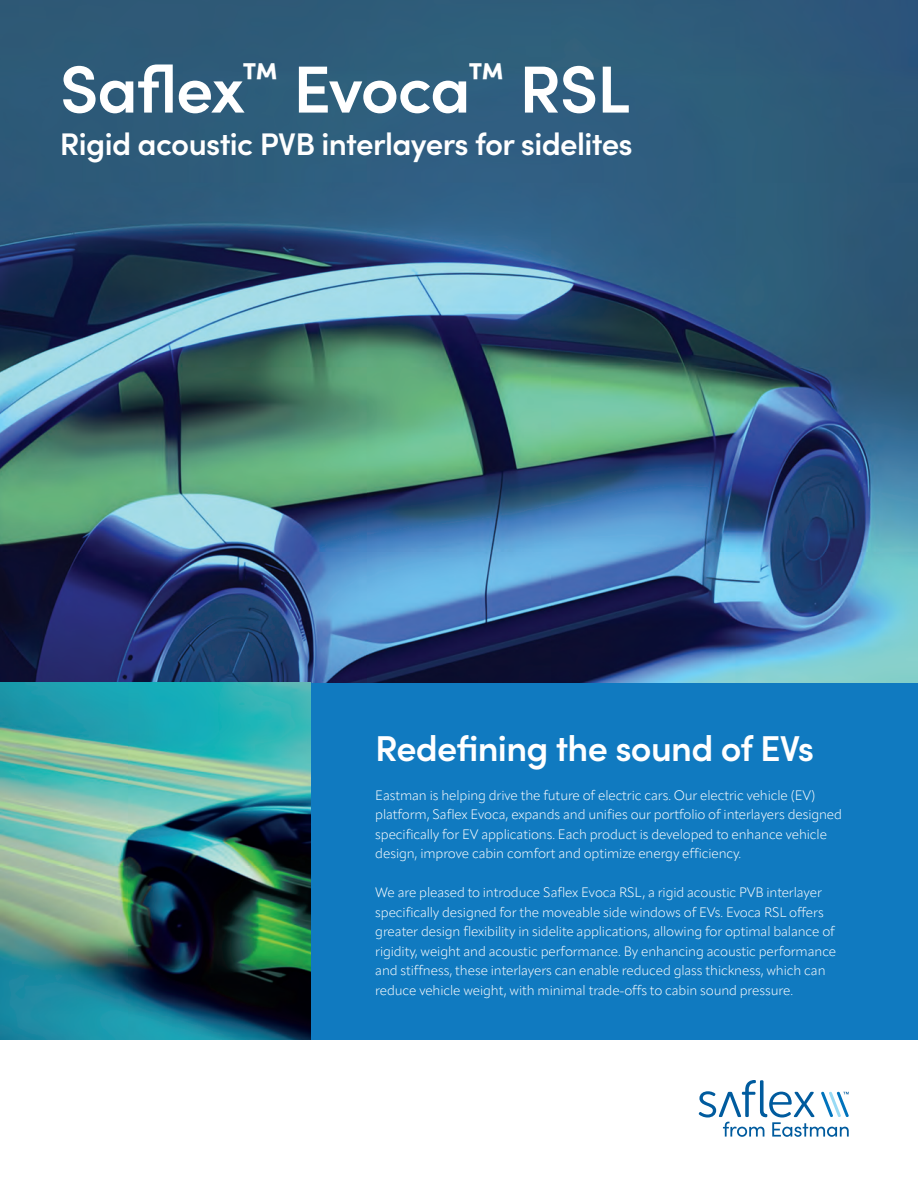
<style>
.page{position:relative;width:918px;height:1188px;background:#fff}
.page>*{position:absolute;margin:0;border:0;box-sizing:border-box;transform-origin:0 0}
.t1{font:600 66.75px "Sofia Pro";letter-spacing:-.02em;color:#fff}
.t2{font:600 36px "Sofia Pro";letter-spacing:-.02em;color:#fff}
.t3{font:600 31.35px "Sofia Pro";letter-spacing:-.02em;color:#fff}
.t4{font:300 13.5px/19.5px "Apparat";letter-spacing:-.01em;color:#fff}
</style>
<div class="page">
<img style="left:0;top:0;width:918px;height:683px">
<svg style="left:699px;top:1080px;width:150px;height:57px"></svg>
<div style="left:0;top:683px;width:918px;height:357px;background:#107ac0"></div>
<img style="left:0;top:683px;width:310px;height:357px">
<p class="t1" style="left:60px;top:39px;width:572px">Saflex<sup>™</sup> Evoca<sup>™</sup> RSL</p>
<p class="t3" style="left:60px;top:120px;width:574px">Rigid acoustic PVB interlayers for sidelites</p>
<p class="t2" style="left:375px;top:721px;width:440px">Redefining the sound of EVs</p>
<p class="t4" style="left:375px;top:785px;width:468px">Eastman is helping drive the future of electric cars. Our electric vehicle (EV) platform, Saflex Evoca, expands and unifies our portfolio of interlayers designed specifically for EV applications. Each product is developed to enhance vehicle design, improve cabin comfort and optimize energy efficiency.</p>
<p class="t4" style="left:375px;top:883px;width:463px">We are pleased to introduce Saflex Evoca RSL, a rigid acoustic PVB interlayer specifically designed for the moveable side windows of EVs. Evoca RSL offers greater design flexibility in sidelite applications, allowing for optimal balance of rigidity, weight and acoustic performance. By enhancing acoustic performance and stiffness, these interlayers can enable reduced glass thickness, which can reduce vehicle weight, with minimal trade-offs to cabin sound pressure.</p>
</div>
